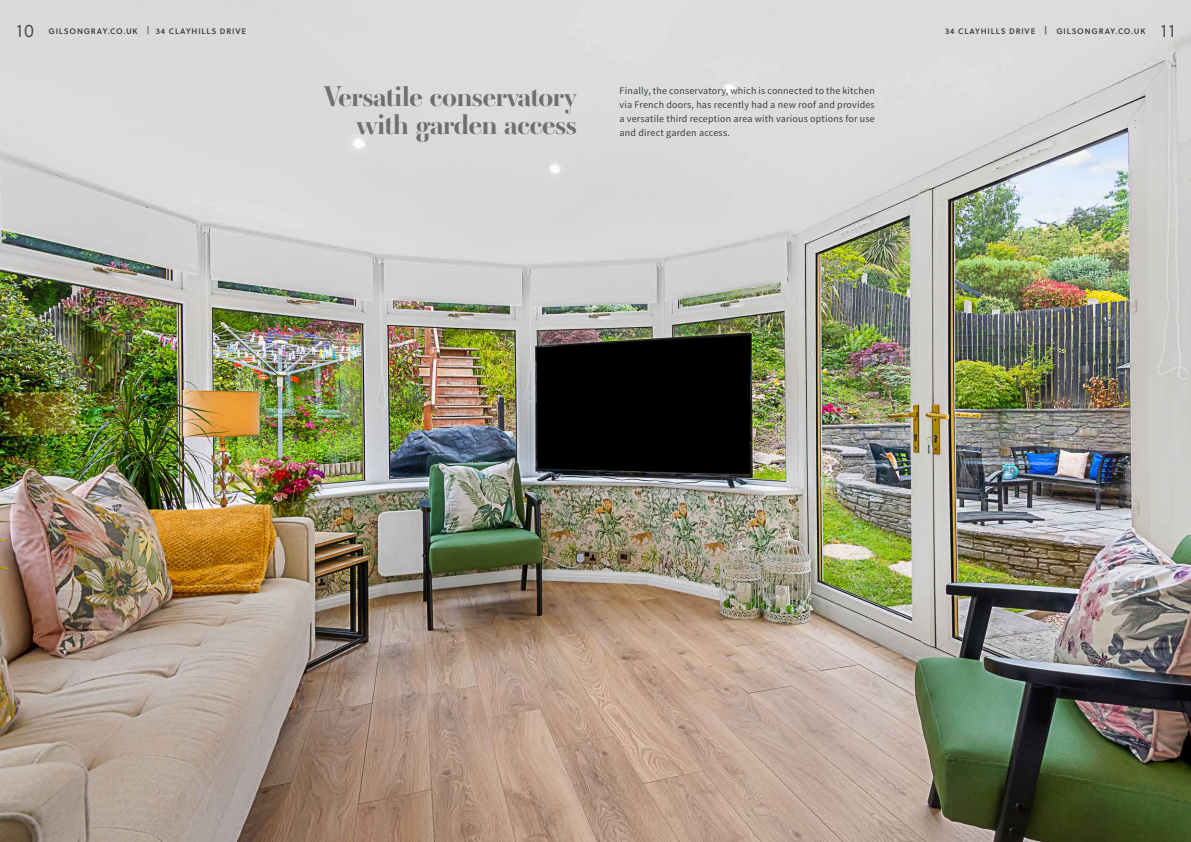
<style>
.page{position:relative;width:1191px;height:842px;background:#fff}
.page>*{position:absolute;margin:0;border:0;box-sizing:border-box;transform-origin:0 0}
.t1{font:700 28px/28px "Ambroise Std";letter-spacing:-.01em;color:#706f6f;text-align:right}
.t2{font:18px "Soleil Lt";color:#384044}
.t3{font:10px/14px "Source Sans Pro";letter-spacing:.02em;color:#384044;text-align:justify}
.t4{font:8px "Soleil Sb";letter-spacing:.1em;color:#384044}
.s1{font-family:"Soleil Bk"}
</style>
<div class="page">
<img style="left:0;top:0;width:1191px;height:842px">
<h2 class="t2" style="left:16px;top:18px;width:19px">10</h2>
<p class="t4" style="left:49px;top:25px;width:199px">GILSONGRAY.CO.UK <span class="s1">|</span> 34 CLAYHILLS DRIVE</p>
<p class="t4" style="left:945px;top:25px;width:202px">34 CLAYHILLS DRIVE | GILSONGRAY.CO.UK</p>
<h2 class="t2" style="left:1161px;top:18px;width:16px">11</h2>
<h1 class="t1" style="left:323px;top:83px;width:255px">Versatile conservatory with garden access</h1>
<p class="t3" style="left:619px;top:84px;width:257px">Finally, the conservatory, which is connected to the kitchen via French doors, has recently had a new roof and provides a versatile third reception area with various options for use and direct garden access.</p>
</div>
